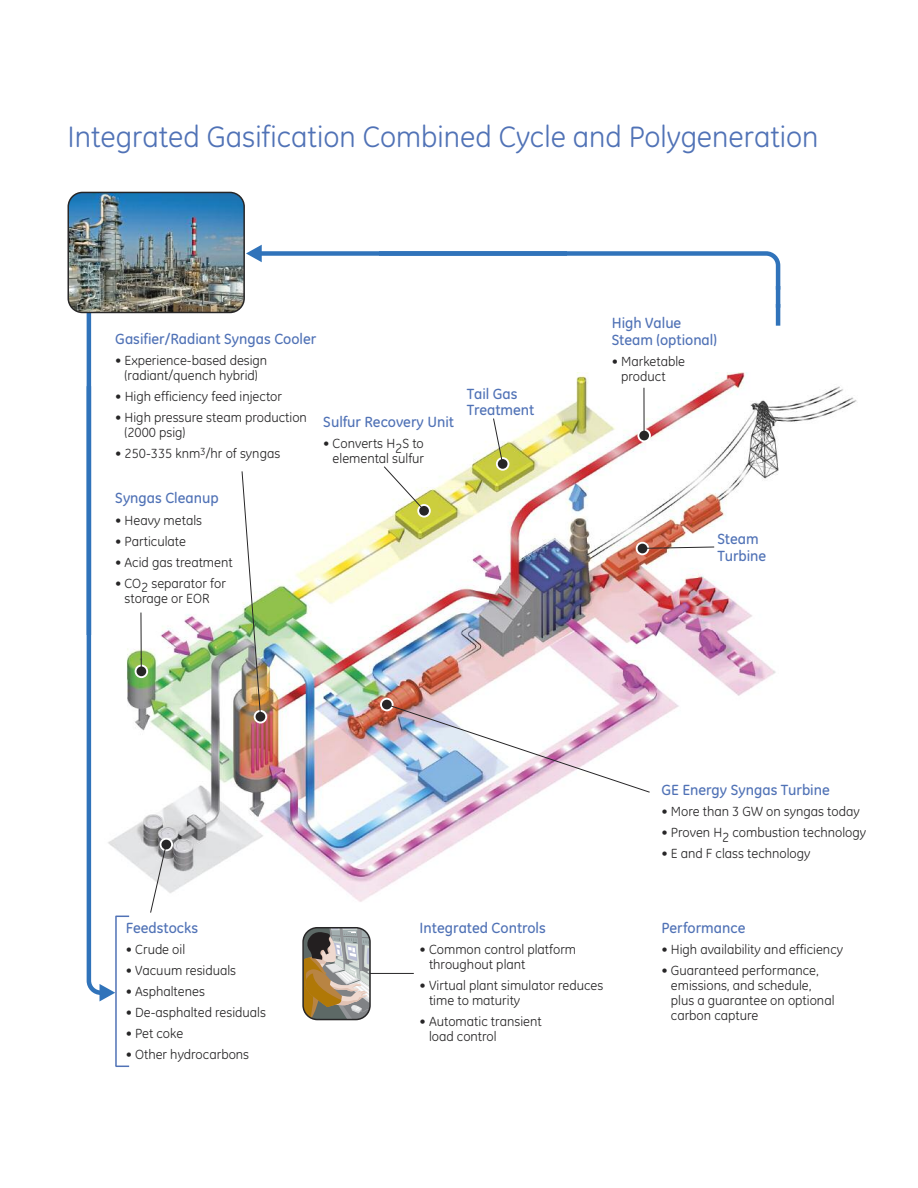
<style>
.page{position:relative;width:918px;height:1188px;background:#fff}
.page>*{position:absolute;margin:0;border:0;box-sizing:border-box;transform-origin:0 0}
.t1{font:30px "GE Inspira";color:#5072b6}
.t2{font:500 15px/16.5px "GE Inspira";color:#5072b6}
.t3{font:13.5px/15px "GE Inspira";color:#272627}
</style>
<div class="page">
<svg style="left:116px;top:1066px;width:13px;height:1px"></svg>
<hr style="left:115px;top:916px;width:2px;height:150px;background:#5072b6">
<img style="left:68px;top:192px;width:712px;height:828px">
<h1 class="t1" style="left:68px;top:126px;width:753px">Integrated Gasification Combined Cycle and Polygeneration</h1>
<p class="t2" style="left:115px;top:331px;width:203px">Gasifier/Radiant Syngas Cooler</p>
<p class="t3" style="left:115px;top:354px;width:154px;text-align:center">• Experience-based design (radiant/quench hybrid)</p>
<p class="t3" style="left:115px;top:390px;width:168px">• High efficiency feed injector</p>
<p class="t3" style="left:125px;top:411px;width:184px;text-indent:-9px">• High pressure steam production (2000 psig)</p>
<p class="t3" style="left:115px;top:447px;width:167px">• 250-335 knm<sup>3</sup>/hr of syngas</p>
<p class="t2" style="left:115px;top:491px;width:105px">Syngas Cleanup</p>
<p class="t3" style="left:115px;top:514px;width:88px">• Heavy metals</p>
<p class="t3" style="left:115px;top:535px;width:72px">• Particulate</p>
<p class="t3" style="left:115px;top:556px;width:119px">• Acid gas treatment</p>
<p class="t3" style="left:115px;top:577px;width:112px;text-align:center">• CO2 separator for storage or EOR</p>
<p class="t2" style="left:323px;top:414px;width:132px">Sulfur Recovery Unit</p>
<p class="t3" style="left:323px;top:437px;width:102px;text-align:right">• Converts H2S to elemental sulfur</p>
<p class="t2" style="left:467px;top:387px;width:69px">Tail Gas<br>Treatment</p>
<p class="t2" style="left:612px;top:316px;width:107px">High Value<br>Steam (optional)</p>
<p class="t3" style="left:621px;top:356px;width:66px;text-indent:-9px">• Marketable product</p>
<p class="t2" style="left:717px;top:532px;width:50px">Steam<br>Turbine</p>
<p class="t2" style="left:126px;top:921px;width:74px">Feedstocks</p>
<p class="t3" style="left:126px;top:944px;width:61px">• Crude oil</p>
<p class="t3" style="left:126px;top:965px;width:112px">• Vacuum residuals</p>
<p class="t3" style="left:126px;top:985px;width:81px">• Asphaltenes</p>
<p class="t3" style="left:126px;top:1006px;width:142px">• De-asphalted residuals</p>
<p class="t3" style="left:126px;top:1027px;width:59px">• Pet coke</p>
<p class="t3" style="left:126px;top:1048px;width:125px">• Other hydrocarbons</p>
<p class="t2" style="left:420px;top:921px;width:128px">Integrated Controls</p>
<p class="t3" style="left:429px;top:943px;width:149px;text-indent:-9px">• Common control platform throughout plant</p>
<p class="t3" style="left:429px;top:979px;width:176px;text-indent:-9px">• Virtual plant simulator reduces time to maturity</p>
<p class="t3" style="left:429px;top:1015px;width:114px;text-indent:-9px">• Automatic transient load control</p>
<p class="t2" style="left:662px;top:783px;width:170px">GE Energy Syngas Turbine</p>
<p class="t3" style="left:662px;top:806px;width:200px">• More than 3 GW on syngas today</p>
<p class="t3" style="left:662px;top:827px;width:206px">• Proven H2 combustion technology</p>
<p class="t3" style="left:662px;top:847px;width:151px">• E and F class technology</p>
<p class="t2" style="left:662px;top:921px;width:85px">Performance</p>
<p class="t3" style="left:662px;top:943px;width:183px">• High availability and efficiency</p>
<p class="t3" style="left:671px;top:964px;width:165px;text-indent:-9px">• Guaranteed performance, emissions, and schedule, plus a guarantee on optional carbon capture</p>
</div>
